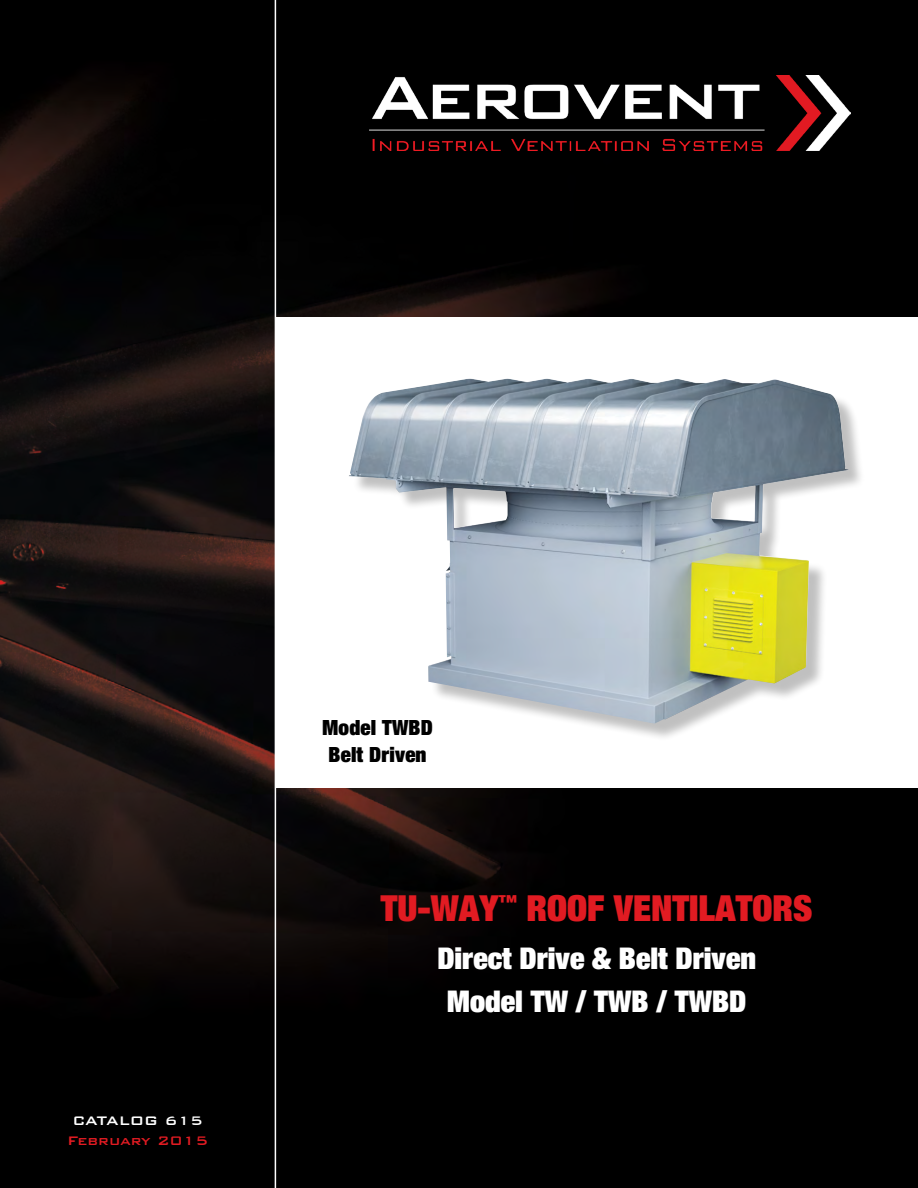
<style>
.page{position:relative;width:918px;height:1188px;background:#fff}
.page>*{position:absolute;margin:0;border:0;box-sizing:border-box;transform-origin:0 0}
.t1{font:900 expanded 36px "Helvetica Neue";color:#e11b22}
.t2{font:900 expanded 30px/42.5px "Helvetica Neue";color:#fff;text-align:center}
.t3{font:900 expanded 21px/27px "Helvetica Neue";letter-spacing:.01em;color:#000;text-align:center}
.t4{font:500 16.5px "Bank Gothic BT";color:#e11b22}
.t5{font:500 16.5px "Bank Gothic BT";letter-spacing:-.01em;color:#fff}
</style>
<div class="page">
<img style="left:0;top:0;width:918px;height:1188px">
<img style="left:370px;top:76px;width:480px;height:74px">
<hr style="left:275px;top:0;width:1px;height:1188px;background:#fff">
<div style="left:275px;top:318px;width:643px;height:470px;background:#fff"></div>
<div style="left:353px;top:381px;width:514px;height:361px;background:#000;opacity:.25"></div>
<img style="left:349px;top:379px;width:500px;height:345px">
<p class="t5" style="left:72px;top:1112px;width:132px">CATALOG 615</p>
<p class="t4" style="left:67px;top:1131px;width:142px">February 2015</p>
<p class="t3" style="left:322px;top:714px;width:112px">Model TWBD<br>Belt Driven</p>
<p class="t1" style="left:381px;top:885px;width:433px">TU-WAY<sup>™</sup> ROOF VENTILATORS</p>
<p class="t2" style="left:437px;top:937px;width:320px">Direct Drive &amp; Belt Driven<br>Model TW / TWB / TWBD</p>
</div>
